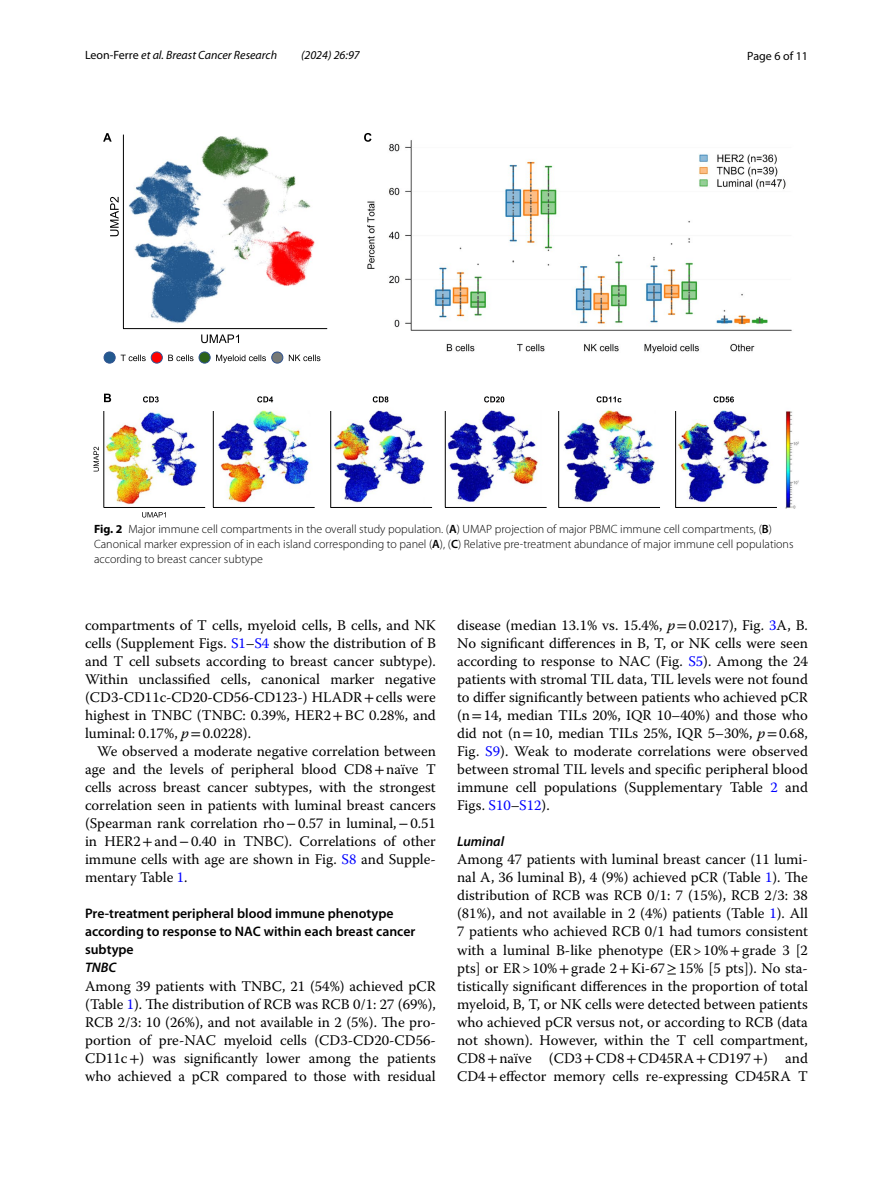
<style>
.page{position:relative;width:893px;height:1187px;background:#fff}
.page>*{position:absolute;margin:0;border:0;box-sizing:border-box;transform-origin:0 0}
.t1{font:14.7px/18px "Warnock Pro";color:#000;text-align:justify}
.t2{font:600 13.8px/18px "Myriad Pro";color:#000}
.t3{font:italic 600 13.8px "Myriad Pro";color:#000}
.t4{font:300 12px/15px "Myriad Pro";color:#000}
.t5{font:italic 12px "Myriad Pro";color:#000}
.t6{font:12px "Myriad Pro";color:#000}
.s1{font-style:normal}
.s2{font-weight:700}
.s3{font-weight:600}
.s4{color:#00f}
.s5{font-family:"STIX"}
.s6{font-style:italic}
</style>
<div class="page">
<img style="left:105px;top:137px;width:694px;height:371px">
<hr style="left:103px;top:411px;width:1px;height:96px;background:#000">
<svg style="left:93px;top:447px;width:6px;height:24px"></svg>
<svg style="left:142px;top:512px;width:24px;height:5px"></svg>
<div style="left:104px;top:352px;width:11px;height:11px;background:#23598f;border-radius:50%"></div>
<div style="left:104px;top:351px;width:12px;height:12px;border:1px solid #2f528f;border-radius:50%"></div>
<svg style="left:121px;top:354px;width:25px;height:7px"></svg>
<svg style="left:110px;top:197px;width:9px;height:39px"></svg>
<svg style="left:201px;top:334px;width:38px;height:9px"></svg>
<svg style="left:143px;top:396px;width:16px;height:6px"></svg>
<svg style="left:373px;top:396px;width:15px;height:6px"></svg>
<svg style="left:257px;top:396px;width:16px;height:6px"></svg>
<svg style="left:484px;top:396px;width:20px;height:6px"></svg>
<svg style="left:714px;top:396px;width:20px;height:6px"></svg>
<svg style="left:597px;top:396px;width:24px;height:6px"></svg>
<div style="left:151px;top:352px;width:11px;height:11px;background:#f00;border-radius:50%"></div>
<div style="left:151px;top:351px;width:12px;height:12px;border:1px solid #2f528f;border-radius:50%"></div>
<svg style="left:168px;top:354px;width:25px;height:7px"></svg>
<div style="left:199px;top:352px;width:11px;height:11px;background:#2c621a;border-radius:50%"></div>
<div style="left:199px;top:351px;width:12px;height:12px;border:1px solid #2f528f;border-radius:50%"></div>
<svg style="left:216px;top:354px;width:50px;height:9px"></svg>
<div style="left:272px;top:352px;width:11px;height:11px;background:#767976;border-radius:50%"></div>
<div style="left:271px;top:351px;width:12px;height:12px;border:1px solid #2f528f;border-radius:50%"></div>
<svg style="left:289px;top:354px;width:31px;height:7px"></svg>
<svg style="left:103px;top:133px;width:9px;height:9px"></svg>
<svg style="left:364px;top:133px;width:7px;height:9px"></svg>
<svg style="left:104px;top:393px;width:7px;height:9px"></svg>
<hr style="left:104px;top:507px;width:101px;height:1px;background:#000">
<hr style="left:123px;top:135px;width:1px;height:193px;background:#000">
<hr style="left:123px;top:328px;width:204px;height:1px;background:#000">
<hr style="left:213px;top:411px;width:1px;height:96px;background:#000">
<hr style="left:213px;top:507px;width:102px;height:1px;background:#000">
<hr style="left:330px;top:411px;width:1px;height:96px;background:#000">
<hr style="left:331px;top:507px;width:101px;height:1px;background:#000">
<hr style="left:445px;top:411px;width:1px;height:96px;background:#000">
<hr style="left:445px;top:507px;width:102px;height:1px;background:#000">
<hr style="left:558px;top:411px;width:1px;height:96px;background:#000">
<hr style="left:558px;top:507px;width:102px;height:1px;background:#000">
<hr style="left:675px;top:411px;width:1px;height:96px;background:#000">
<hr style="left:675px;top:507px;width:102px;height:1px;background:#000">
<p class="t5" style="left:85px;top:48px;width:194px"><span class="s1">Leon‑Ferre</span> et al. Breast Cancer Research</p>
<p class="t5" style="left:301px;top:48px;width:60px">(2024) 26:97</p>
<p class="t6" style="left:747px;top:48px;width:62px">Page 6 of 11</p>
<p class="t4" style="left:94px;top:521px;width:701px"><span class="s2">Fig. 2</span> Major immune cell compartments in the overall study population. (<span class="s3">A</span>) UMAP projection of major PBMC immune cell compartments, (<span class="s3">B</span>)<br>Canonical marker expression of in each island corresponding to panel (<span class="s3">A</span>), (<span class="s3">C</span>) Relative pre-treatment abundance of major immune cell populations according to breast cancer subtype</p>
<p class="t1" style="left:85px;top:616px;width:352px">compartments of T cells, myeloid cells, B cells, and NK cells (Supplement Figs. <span class="s4">S1</span>–<span class="s4">S4</span> show the distribution of B and T cell subsets according to breast cancer subtype).<br>Within unclassified cells, canonical marker negative (CD3-CD11c-CD20-CD56-CD123-) HLADR<span class="s5">+</span>cells were highest in TNBC (TNBC: 0.39%, HER2<span class="s5">+</span>BC 0.28%, and luminal: 0.17%, <span class="s6">p</span><span class="s5">=</span>0.0228).</p>
<p class="t1" style="left:85px;top:742px;width:352px;text-indent:12px">We observed a moderate negative correlation between age and the levels of peripheral blood CD8<span class="s5">+</span>naïve T cells across breast cancer subtypes, with the strongest correlation seen in patients with luminal breast cancers (Spearman rank correlation rho<span class="s5">−</span>0.57 in luminal,<span class="s5">−</span>0.51 in HER2<span class="s5">+</span>and<span class="s5">−</span>0.40 in TNBC). Correlations of other immune cells with age are shown in Fig. <span class="s4">S8</span> and Supple&shy;mentary Table <span class="s4">1</span>.</p>
<p class="t2" style="left:85px;top:904px;width:332px">Pre‑treatment peripheral blood immune phenotype according to response to NAC within each breast cancer subtype</p>
<p class="t3" style="left:85px;top:958px;width:33px">TNBC</p>
<p class="t1" style="left:85px;top:976px;width:352px">Among 39 patients with TNBC, 21 (54%) achieved pCR (Table <span class="s4">1</span>). The distribution of RCB was RCB 0/1: 27 (69%), RCB 2/3: 10 (26%), and not available in 2 (5%). The pro&shy;portion of pre-NAC myeloid cells (CD3-CD20-CD56- CD11c<span class="s5">+</span>) was significantly lower among the patients who achieved a pCR compared to those with residual</p>
<p class="t1" style="left:457px;top:616px;width:352px">disease (median 13.1% vs. 15.4%, <span class="s6">p</span><span class="s5">=</span>0.0217), Fig. <span class="s4">3</span>A, B.<br>No significant differences in B, T, or NK cells were seen according to response to NAC (Fig. <span class="s4">S5</span>). Among the 24 patients with stromal TIL data, TIL levels were not found to differ significantly between patients who achieved pCR (n<span class="s5">=</span>14, median TILs 20%, IQR 10–40%) and those who did not (n<span class="s5">=</span>10, median TILs 25%, IQR 5–30%, <span class="s6">p</span><span class="s5">=</span>0.68, Fig. <span class="s4">S9</span>). Weak to moderate correlations were observed between stromal TIL levels and specific peripheral blood immune cell populations (Supplementary Table <span class="s4">2</span> and Figs. <span class="s4">S10</span>–<span class="s4">S12</span>).</p>
<p class="t3" style="left:457px;top:833px;width:49px">Luminal</p>
<p class="t1" style="left:457px;top:850px;width:352px">Among 47 patients with luminal breast cancer (11 lumi&shy;nal A, 36 luminal B), 4 (9%) achieved pCR (Table <span class="s4">1</span>). The distribution of RCB was RCB 0/1: 7 (15%), RCB 2/3: 38 (81%), and not available in 2 (4%) patients (Table <span class="s4">1</span>). All 7 patients who achieved RCB 0/1 had tumors consistent with a luminal B-like phenotype (ER&gt;10%<span class="s5">+</span>grade 3 [2 pts] or ER&gt;10%<span class="s5">+</span>grade 2<span class="s5">+</span>Ki-67<span class="s5">≥</span>15% [5 pts]). No sta&shy;tistically significant differences in the proportion of total myeloid, B, T, or NK cells were detected between patients who achieved pCR versus not, or according to RCB (data not shown). However, within the T cell compartment, CD8<span class="s5">+</span>naïve (CD3<span class="s5">+</span>CD8<span class="s5">+</span>CD45RA<span class="s5">+</span>CD197<span class="s5">+</span>) and CD4<span class="s5">+</span>effector memory cells re-expressing CD45RA T</p>
</div>
